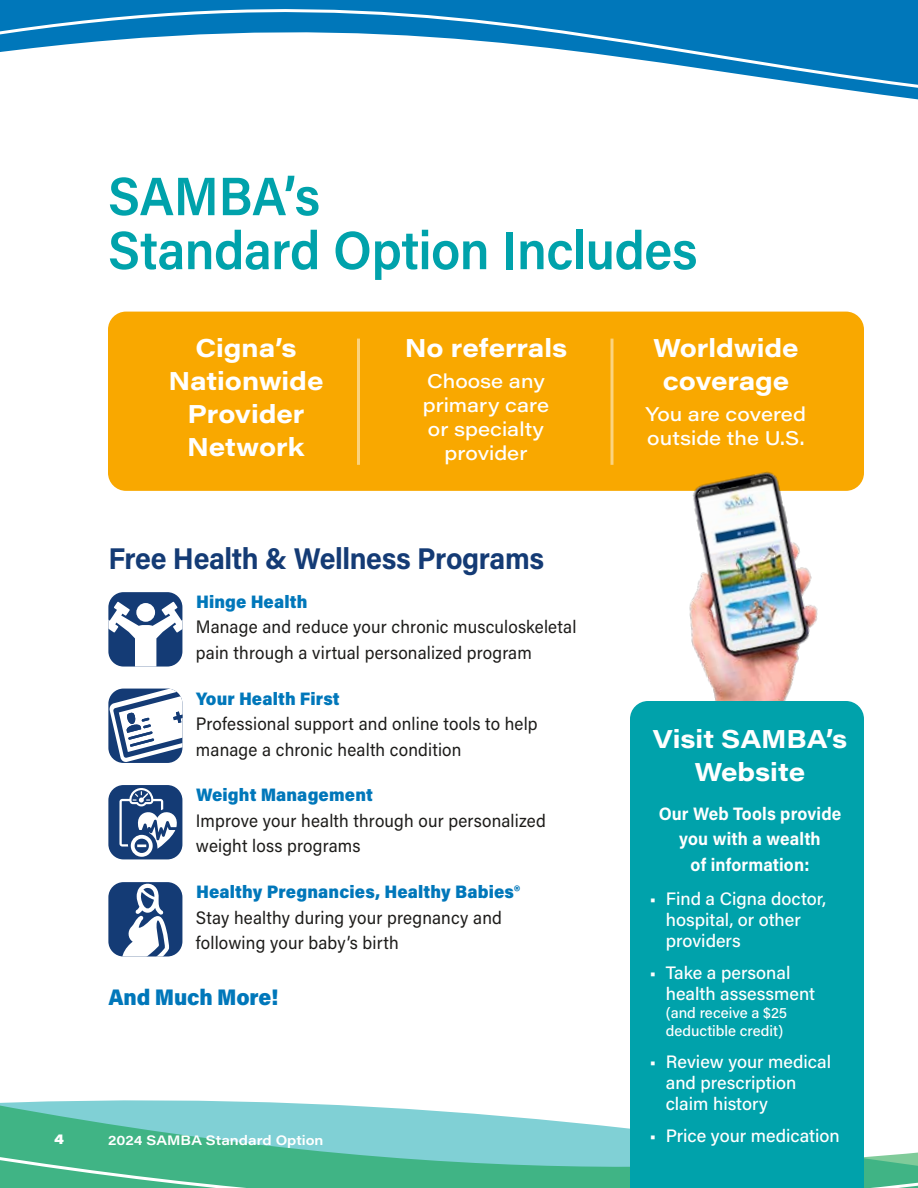
<style>
.page{position:relative;width:918px;height:1188px;background:#fff}
.page>*{position:absolute;margin:0;border:0;box-sizing:border-box;transform-origin:0 0}
.t1{font:600 54px/54px "Acumin Pro";letter-spacing:-.01em;color:#00a2ab;scale:.95 1}
.t2{font:700 30px "Acumin Pro";letter-spacing:-.015em;color:#143b75;scale:.95 1}
.t3{font:700 25.5px/33px "Acumin Pro Wide";color:#fff;text-align:center}
.t4{font:900 22.5px "Acumin Pro";letter-spacing:-.005em;color:#0077ba;scale:.95 1}
.t5{font:500 19.5px/24px "Acumin Pro Wide";color:#fff;text-align:center}
.t6{font:18px/25.5px "Acumin Pro";letter-spacing:.01em;color:#1d1c1a;scale:.95 1}
.t7{font:500 18px/21px "Acumin Pro";color:#fff}
.t8{font:900 18px "Acumin Pro";letter-spacing:.01em;color:#0077ba;scale:.95 1}
.t9{font:700 18px/25.5px "Acumin Pro";letter-spacing:.01em;color:#fff;text-align:center;scale:.95 1}
.t10{font:500 15px/18px "Acumin Pro";color:#fff}
.t11{font:600 13.5px "Acumin Pro Wide";letter-spacing:.005em;color:#fff}
.t12{font:900 13.5px "Acumin Pro Wide";color:#fff}
</style>
<div class="page">
<svg style="left:0;top:1100px;width:918px;height:88px;background:#75cab6"></svg>
<svg style="left:0;top:0;width:918px;height:100px"></svg>
<div style="left:108px;top:312px;width:756px;height:179px;background:#f9a800;border-radius:18px"></div>
<div style="left:108px;top:592px;width:74px;height:75px;background:#143b75;border-radius:15px"></div>
<svg style="left:108px;top:602px;width:74px;height:65px"></svg>
<svg style="left:108px;top:689px;width:74px;height:74px"></svg>
<div style="left:108px;top:785px;width:74px;height:74px;background:#143b75;border-radius:15px"></div>
<svg style="left:119px;top:788px;width:59px;height:69px"></svg>
<svg style="left:108px;top:882px;width:74px;height:75px"></svg>
<img style="left:652px;top:471px;width:192px;height:230px">
<div style="left:630px;top:701px;width:234px;height:487px;background:#00a2ab"></div>
<hr style="left:357px;top:339px;width:3px;height:126px;background:#fff">
<svg style="left:610px;top:339px;width:4px;height:126px"></svg>
<h1 class="t1" style="left:108px;top:167px;width:622px">SAMBA’s<br>Standard Option Includes</h1>
<h3 class="t3" style="left:169px;top:330px;width:156px">Cigna’s<br>Nationwide<br>Provider<br>Network</h3>
<h3 class="t3" style="left:405px;top:330px;width:164px">No referrals</h3>
<p class="t5" style="left:423px;top:368px;width:128px">Choose any primary care or specialty provider</p>
<h2 class="t2" style="left:108px;top:537px;width:460px">Free Health &amp; Wellness Programs</h2>
<p class="t8" style="left:196px;top:589px;width:119px">Hinge Health</p>
<p class="t6" style="left:196px;top:614px;width:402px">Manage and reduce your chronic musculoskeletal pain through a virtual personalized program</p>
<p class="t8" style="left:196px;top:686px;width:153px">Your Health First</p>
<p class="t6" style="left:196px;top:710px;width:361px">Professional support and online tools to help manage a chronic health condition</p>
<p class="t8" style="left:196px;top:782px;width:188px">Weight Management</p>
<p class="t6" style="left:196px;top:807px;width:370px">Improve your health through our personalized weight loss programs</p>
<p class="t8" style="left:196px;top:879px;width:342px">Healthy Pregnancies, Healthy Babies®</p>
<p class="t6" style="left:196px;top:904px;width:324px">Stay healthy during your pregnancy and following your baby’s birth</p>
<p class="t4" style="left:108px;top:981px;width:180px">And Much More!</p>
<p class="t12" style="left:54px;top:1129px;width:11px">4</p>
<p class="t11" style="left:108px;top:1130px;width:217px">2024 SAMBA Standard Option</p>
<h3 class="t3" style="left:653px;top:330px;width:147px">Worldwide coverage</h3>
<p class="t5" style="left:646px;top:401px;width:162px;text-align:left">You are covered outside the U.S.</p>
<h3 class="t3" style="left:653px;top:721px;width:196px">Visit SAMBA’s<br>Website</h3>
<p class="t9" style="left:659px;top:800px;width:194px">Our Web Tools provide you with a wealth<br>of information:</p>
<p class="t7" style="left:666px;top:888px;width:162px;text-indent:-16px">• Find a Cigna doctor, hospital, or other providers</p>
<p class="t7" style="left:666px;top:962px;width:151px;text-indent:-16px">• Take a personal health assessment</p>
<p class="t10" style="left:666px;top:1003px;width:123px">(and receive a $25 deductible credit)</p>
<p class="t7" style="left:666px;top:1050px;width:167px;text-indent:-16px">• Review your medical and prescription claim history</p>
<p class="t7" style="left:650px;top:1124px;width:192px">• Price your medication</p>
</div>
